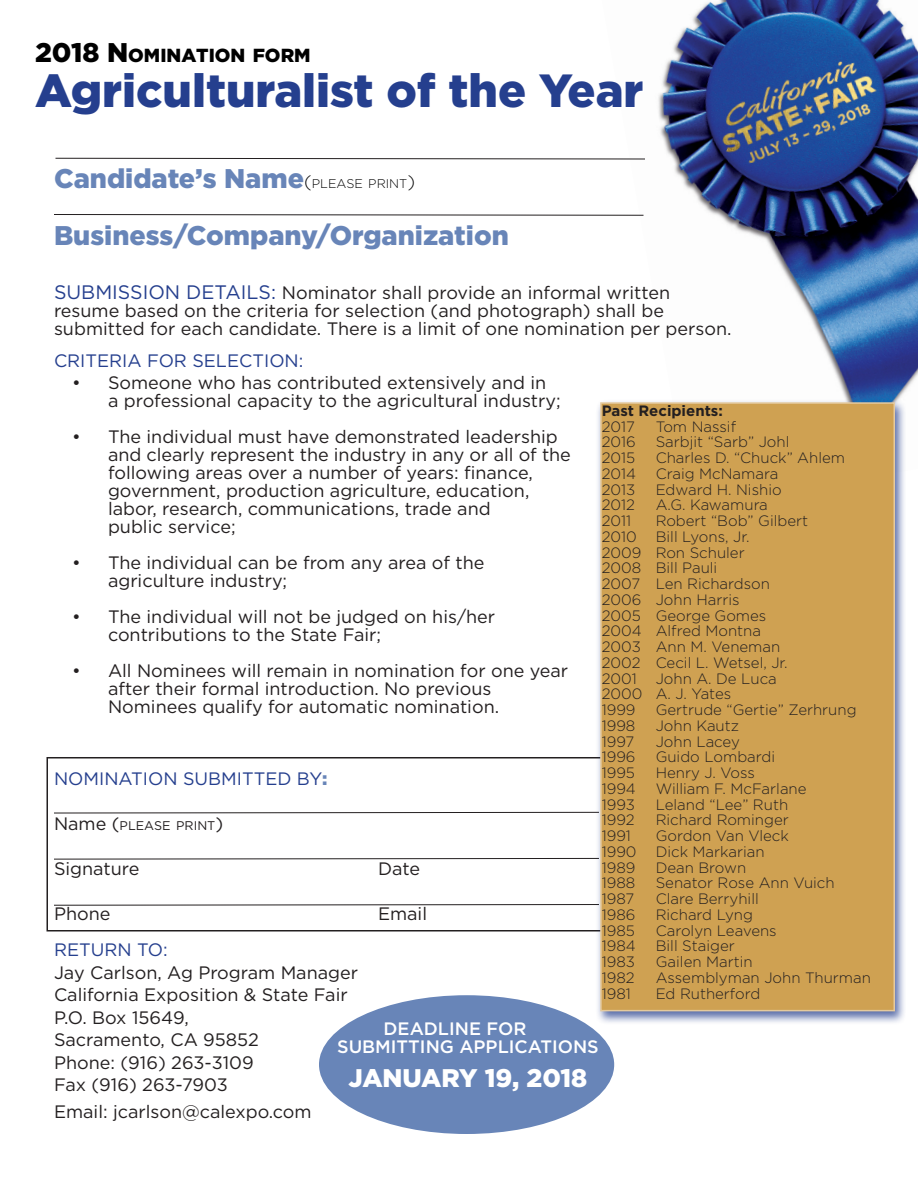
<style>
.page{position:relative;width:918px;height:1188px;background:#fff}
.page>*{position:absolute;margin:0;border:0;box-sizing:border-box;transform-origin:0 0}
.t1{font:900 46.5px "Gotham";color:#253f8e}
.t2{font:900 27px "Gotham";color:#6885b8}
.t3{font:900 25.5px "Gotham";color:#fff}
.t4{font:900 18.9px "Gotham";color:#000}
.t5{font:18px/18px "Gotham";color:#231f20}
.t6{font:18px "Gotham";color:#253f8e}
.t7{font:500 18px "Gotham";color:#fff}
.t8{font:300 15px "Gotham";color:#231f20}
.t9{font:700 15px "Gotham";color:#231f20}
.t10{font:12.6px "Gotham";color:#231f20}
.s1{font-size:27px}
.s2{font-weight:300;font-size:18px;color:#000}
.s3{font-weight:300;font-size:12.6px;color:#000}
.s4{font-size:19.5px;color:#253f8e}
.s5{font-weight:900;color:#6885b8}
.s6{font-size:18px}
</style>
<div class="page">
<img style="left:658px;top:0;width:260px;height:399px">
<div style="left:319px;top:995px;width:295px;height:139px;background:#6885b8;border-radius:50%"></div>
<svg style="left:55px;top:157px;width:590px;height:3px"></svg>
<svg style="left:54px;top:214px;width:590px;height:2px"></svg>
<svg style="left:54px;top:812px;width:541px;height:2px"></svg>
<svg style="left:54px;top:858px;width:541px;height:2px"></svg>
<svg style="left:54px;top:904px;width:541px;height:2px"></svg>
<div style="left:46px;top:757px;width:576px;height:175px;border:2px solid #231f20"></div>
<div style="left:595px;top:399px;width:311px;height:626px;background:#253f8e;opacity:.75"></div>
<div style="left:601px;top:403px;width:293px;height:608px;background:#cfa152"></div>
<div style="left:600px;top:402px;width:295px;height:609px;border:2px solid #e5ca9e"></div>
<p class="t4" style="left:35px;top:42px;width:277px"><span class="s1">2018 N</span>OMINATION FORM</p>
<p class="t1" style="left:35px;top:59px;width:610px">Agriculturalist of the Year</p>
<p class="t2" style="left:54px;top:160px;width:363px">Candidate’s Name<span class="s2">(</span><span class="s3">PLEASE PRINT</span><span class="s2">)</span></p>
<p class="t2" style="left:54px;top:217px;width:456px">Business/Company/Organization</p>
<p class="t5" style="left:54px;top:283px;width:679px"><span class="s4">SUBMISSION DETAILS:</span> Nominator shall provide an informal written resume based on the criteria for selection (and photograph) shall be submitted for each candidate. There is a limit of one nomination per person.</p>
<p class="t6" style="left:54px;top:349px;width:251px">CRITERIA FOR SELECTION:</p>
<p class="t5" style="left:108px;top:373px;width:454px;text-indent:-36px">• Someone who has contributed extensively and in a professional capacity to the agricultural industry;</p>
<p class="t5" style="left:108px;top:427px;width:464px;text-indent:-36px">• The individual must have demonstrated leadership and clearly represent the industry in any or all of the following areas over a number of years: finance, government, production agriculture, education, labor, research, communications, trade and<br>public service;</p>
<p class="t5" style="left:108px;top:553px;width:378px;text-indent:-36px">• The individual can be from any area of the agriculture industry;</p>
<p class="t5" style="left:108px;top:607px;width:389px;text-indent:-36px">• The individual will not be judged on his/her contributions to the State Fair;</p>
<p class="t5" style="left:108px;top:661px;width:462px;text-indent:-36px">• All Nominees will remain in nomination for one year after their formal introduction. No previous<br>Nominees qualify for automatic nomination.</p>
<p class="t9" style="left:602px;top:401px;width:123px">Past Recipients:</p>
<p class="t8" style="left:602px;top:417px;width:35px">2017</p>
<p class="t8" style="left:656px;top:417px;width:82px">Tom Nassif</p>
<p class="t8" style="left:602px;top:433px;width:36px">2016</p>
<p class="t8" style="left:656px;top:433px;width:135px">Sarbjit “Sarb” Johl</p>
<p class="t8" style="left:602px;top:448px;width:35px">2015</p>
<p class="t8" style="left:656px;top:448px;width:191px">Charles D. “Chuck” Ahlem</p>
<p class="t8" style="left:602px;top:464px;width:36px">2014</p>
<p class="t8" style="left:656px;top:464px;width:124px">Craig McNamara</p>
<p class="t8" style="left:602px;top:480px;width:35px">2013</p>
<p class="t8" style="left:656px;top:480px;width:127px">Edward H. Nishio</p>
<p class="t8" style="left:602px;top:496px;width:35px">2012</p>
<p class="t8" style="left:656px;top:496px;width:114px">A.G. Kawamura</p>
<p class="t8" style="left:602px;top:511px;width:31px">2011</p>
<p class="t8" style="left:656px;top:511px;width:154px">Robert “Bob” Gilbert</p>
<p class="t8" style="left:602px;top:527px;width:37px">2010</p>
<p class="t8" style="left:656px;top:527px;width:95px">Bill Lyons, Jr.</p>
<p class="t8" style="left:602px;top:543px;width:145px">2009 Ron Schuler</p>
<p class="t8" style="left:602px;top:559px;width:117px">2008 Bill Pauli</p>
<p class="t8" style="left:602px;top:574px;width:170px">2007 Len Richardson</p>
<p class="t8" style="left:602px;top:590px;width:139px">2006 John Harris</p>
<p class="t8" style="left:602px;top:606px;width:166px">2005 George Gomes</p>
<p class="t8" style="left:602px;top:622px;width:161px">2004 Alfred Montna</p>
<p class="t8" style="left:602px;top:637px;width:180px">2003 Ann M. Veneman</p>
<p class="t8" style="left:602px;top:653px;width:187px">2002 Cecil L. Wetsel, Jr.</p>
<p class="t8" style="left:602px;top:669px;width:37px">2001</p>
<p class="t8" style="left:656px;top:669px;width:123px">John A. De Luca</p>
<p class="t8" style="left:602px;top:685px;width:131px">2000 A. J. Yates</p>
<p class="t8" style="left:602px;top:700px;width:35px">1999</p>
<p class="t8" style="left:656px;top:700px;width:202px">Gertrude “Gertie” Zerhrung</p>
<p class="t8" style="left:602px;top:716px;width:35px">1998</p>
<p class="t8" style="left:656px;top:716px;width:85px">John Kautz</p>
<p class="t8" style="left:602px;top:732px;width:34px">1997</p>
<p class="t8" style="left:656px;top:732px;width:86px">John Lacey</p>
<p class="t8" style="left:602px;top:748px;width:35px">1996</p>
<p class="t8" style="left:656px;top:748px;width:121px">Guido Lombardi</p>
<p class="t8" style="left:602px;top:763px;width:35px">1995</p>
<p class="t8" style="left:656px;top:763px;width:101px">Henry J. Voss</p>
<p class="t8" style="left:602px;top:779px;width:36px">1994</p>
<p class="t8" style="left:656px;top:779px;width:152px">William F. McFarlane</p>
<p class="t8" style="left:602px;top:795px;width:35px">1993</p>
<p class="t8" style="left:656px;top:795px;width:134px">Leland “Lee” Ruth</p>
<p class="t8" style="left:602px;top:811px;width:34px">1992</p>
<p class="t8" style="left:656px;top:811px;width:135px">Richard Rominger</p>
<p class="t8" style="left:602px;top:826px;width:31px">1991</p>
<p class="t8" style="left:656px;top:826px;width:135px">Gordon Van Vleck</p>
<p class="t8" style="left:602px;top:842px;width:36px">1990</p>
<p class="t8" style="left:656px;top:842px;width:110px">Dick Markarian</p>
<p class="t8" style="left:602px;top:858px;width:35px">1989</p>
<p class="t8" style="left:656px;top:858px;width:92px">Dean Brown</p>
<p class="t8" style="left:602px;top:874px;width:35px">1988</p>
<p class="t8" style="left:656px;top:874px;width:181px">Senator Rose Ann Vuich</p>
<p class="t8" style="left:602px;top:889px;width:34px">1987</p>
<p class="t8" style="left:656px;top:889px;width:105px">Clare Berryhill</p>
<p class="t8" style="left:602px;top:905px;width:35px">1986</p>
<p class="t8" style="left:656px;top:905px;width:99px">Richard Lyng</p>
<p class="t8" style="left:602px;top:921px;width:35px">1985</p>
<p class="t8" style="left:656px;top:921px;width:123px">Carolyn Leavens</p>
<p class="t8" style="left:602px;top:937px;width:36px">1984</p>
<p class="t8" style="left:656px;top:937px;width:81px">Bill Staiger</p>
<p class="t8" style="left:602px;top:952px;width:35px">1983</p>
<p class="t8" style="left:656px;top:952px;width:99px">Gailen Martin</p>
<p class="t8" style="left:602px;top:968px;width:34px">1982</p>
<p class="t8" style="left:656px;top:968px;width:217px">Assemblyman John Thurman</p>
<p class="t8" style="left:602px;top:984px;width:31px">1981</p>
<p class="t8" style="left:656px;top:984px;width:106px">Ed Rutherford</p>
<p class="t6" style="left:54px;top:768px;width:275px">NOMINATION SUBMITTED BY<span class="s5">:</span></p>
<p class="t10" style="left:54px;top:818px;width:171px"><span class="s6">Name</span> <span class="s6">(</span>PLEASE PRINT<span class="s6">)</span></p>
<p class="t5" style="left:54px;top:860px;width:87px">Signature</p>
<p class="t5" style="left:378px;top:860px;width:44px">Date</p>
<p class="t5" style="left:54px;top:905px;width:58px">Phone</p>
<p class="t5" style="left:378px;top:905px;width:51px">Email</p>
<p class="t6" style="left:54px;top:939px;width:115px">RETURN TO:</p>
<p class="t5" style="left:54px;top:963px;width:306px">Jay Carlson, Ag Program Manager</p>
<p class="t5" style="left:54px;top:986px;width:295px">California Exposition &amp; State Fair</p>
<p class="t5" style="left:54px;top:1008px;width:136px">P.O. Box 15649,</p>
<p class="t5" style="left:54px;top:1031px;width:206px">Sacramento, CA 95852</p>
<p class="t5" style="left:54px;top:1053px;width:201px">Phone: (916) 263-3109</p>
<p class="t5" style="left:54px;top:1076px;width:176px">Fax (916) 263-7903</p>
<p class="t5" style="left:54px;top:1103px;width:259px">Email: jcarlson@calexpo.com</p>
<p class="t7" style="left:384px;top:1017px;width:144px">DEADLINE FOR</p>
<p class="t7" style="left:337px;top:1035px;width:263px">SUBMITTING APPLICATIONS</p>
<p class="t3" style="left:349px;top:1061px;width:240px">JANUARY 19, 2018</p>
</div>
